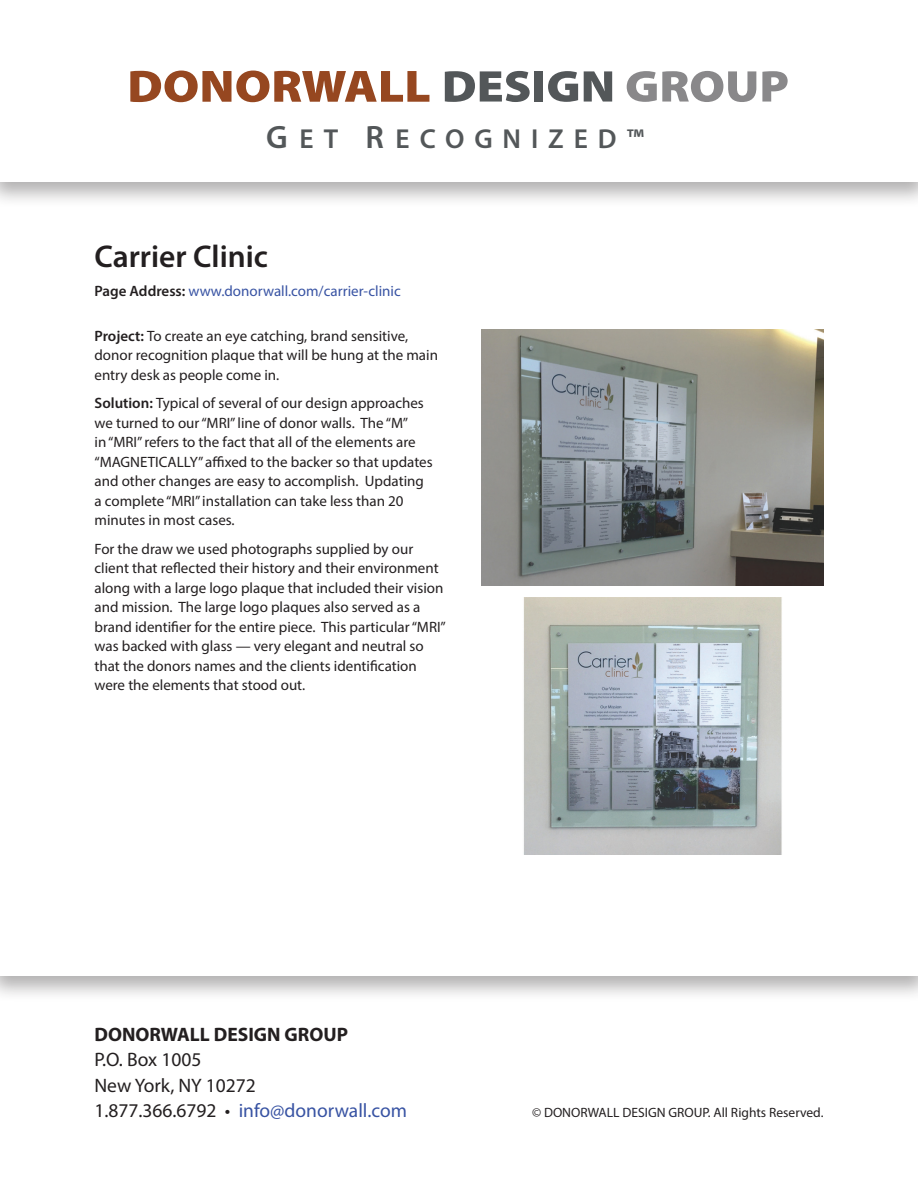
<style>
.page{position:relative;width:918px;height:1188px;background:#fff}
.page>*{position:absolute;margin:0;border:0;box-sizing:border-box;transform-origin:0 0}
.t1{font:600 31.5px "Myriad Pro";color:#231f20}
.t2{font:600 27.45px "Myriad Pro";letter-spacing:.36em;color:#535759}
.t3{font:19.5px/25.5px "Myriad Pro";color:#231f20}
.t4{font:700 19.5px "Myriad Pro";color:#231f20}
.t5{font:15px/19.5px "Myriad Pro";color:#231f20}
.t6{font:15px "Myriad Pro";color:#3853a3}
.t7{font:13.5px "Myriad Pro";color:#231f20}
.s1{font-size:32.4px}
.s2{font-weight:600;color:#231f20}
.s3{font-weight:600}
.s4{color:#3853a3}
</style>
<div class="page">
<div style="left:0;top:98px;width:918px;height:110px;background:#231f20;opacity:.35"></div>
<div style="left:0;top:110px;width:918px;height:71px;background:#fff"></div>
<div style="left:0;top:892px;width:918px;height:111px;background:#231f20;opacity:.35"></div>
<div style="left:0;top:904px;width:918px;height:72px;background:#fff"></div>
<div style="left:0;top:83px;width:918px;height:47px;background:#fff"></div>
<div style="left:0;top:878px;width:918px;height:47px;background:#fff"></div>
<img style="left:481px;top:329px;width:342px;height:257px">
<img style="left:523px;top:598px;width:259px;height:256px">
<svg style="left:130px;top:71px;width:299px;height:31px"></svg>
<svg style="left:445px;top:71px;width:85px;height:31px"></svg>
<div style="left:534px;top:71px;width:9px;height:31px;background:#535759"></div>
<svg style="left:548px;top:71px;width:30px;height:31px"></svg>
<svg style="left:584px;top:71px;width:28px;height:31px"></svg>
<svg style="left:627px;top:71px;width:129px;height:31px"></svg>
<svg style="left:762px;top:71px;width:26px;height:31px"></svg>
<h2 class="t2" style="left:266px;top:121px;width:379px"><span class="s1">G</span>ET <span class="s1">R</span>ECOGNIZED™</h2>
<h1 class="t1" style="left:94px;top:236px;width:175px">Carrier Clinic</h1>
<p class="t6" style="left:94px;top:282px;width:308px"><span class="s2">Page Address:</span> www.donorwall.com/carrier-clinic</p>
<p class="t5" style="left:94px;top:326px;width:345px"><span class="s3">Project:</span> To create an eye catching, brand sensitive, donor recognition plaque that will be hung at the main entry desk as people come in.</p>
<p class="t5" style="left:94px;top:393px;width:340px"><span class="s3">Solution:</span> Typical of several of our design approaches we turned to our “MRI” line of donor walls. The “M”<br>in “MRI” refers to the fact that all of the elements are “MAGNETICALLY” affixed to the backer so that updates and other changes are easy to accomplish. Updating a complete “MRI” installation can take less than 20 minutes in most cases.</p>
<p class="t5" style="left:94px;top:539px;width:353px">For the draw we used photographs supplied by our client that reflected their history and their environment along with a large logo plaque that included their vision and mission. The large logo plaques also served as a brand identifier for the entire piece. This particular “MRI” was backed with glass — very elegant and neutral so that the donors names and the clients identification were the elements that stood out.</p>
<h3 class="t4" style="left:94px;top:1021px;width:255px">DONORWALL DESIGN GROUP</h3>
<h3 class="t3" style="left:94px;top:1047px;width:314px">P.O. Box 1005<br>New York, NY 10272<br>1.877.366.6792 • <span class="s4">info@donorwall.com</span></h3>
<p class="t7" style="left:532px;top:1104px;width:293px">© DONORWALL DESIGN GROUP. All Rights Reserved.</p>
</div>
